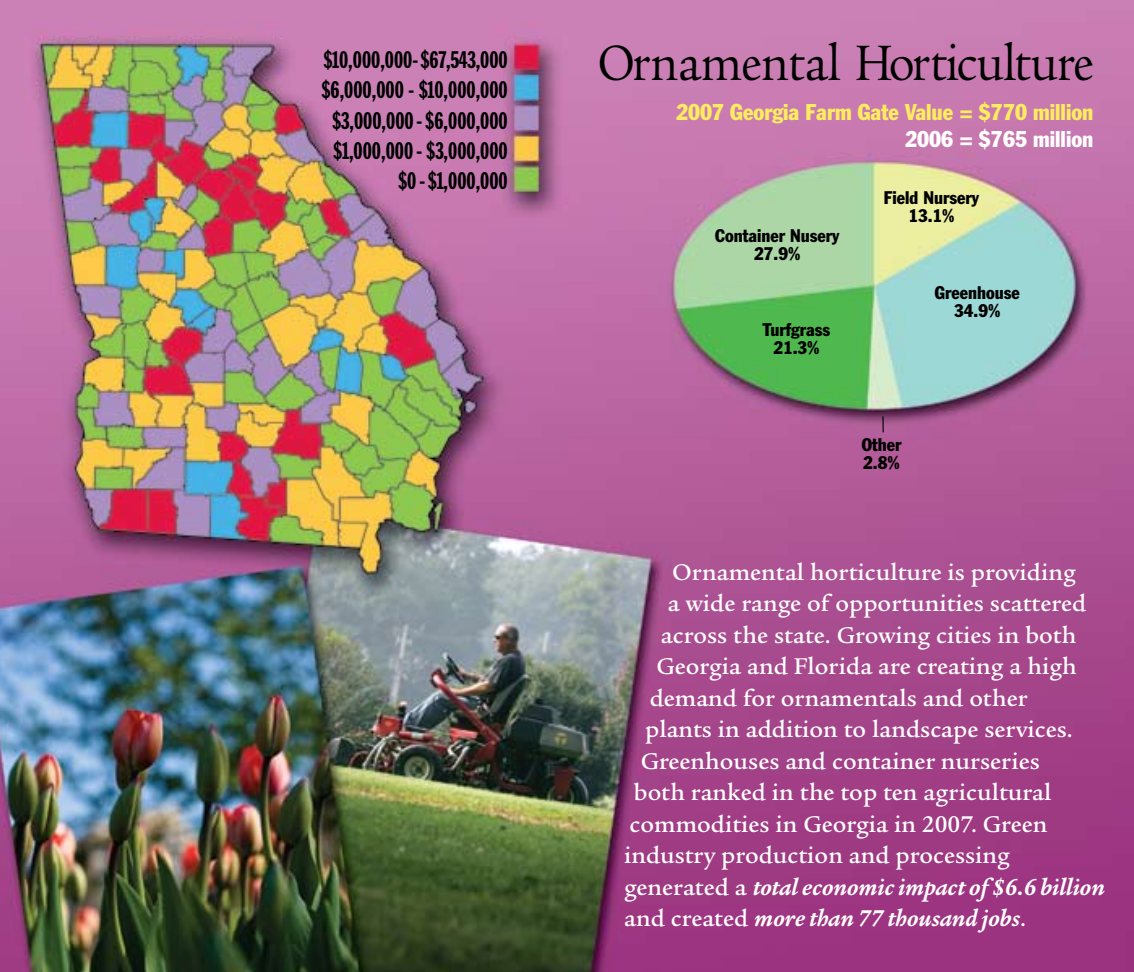
<style>
.page{position:relative;width:1134px;height:972px;background:#fff}
.page>*{position:absolute;margin:0;border:0;box-sizing:border-box;transform-origin:0 0}
.t1{font:54px "Legacy Ser ITC";letter-spacing:-.02em;color:#000;scale:.9 1}
.t2{font:500 24.75px "Legacy Ser ITC";color:#fff}
.t3{font:italic 700 24.75px "Legacy Ser ITC";color:#fff}
.t4{font:23.62px/30.4px "Franklin Gothic Extra Cond";color:#000;text-align:right}
.t5{font:condensed 22.5px "Franklin Gothic";color:#ffed5f}
.t6{font:condensed 22.5px "Franklin Gothic";color:#fff}
.t7{font:condensed 18px/18px "Franklin Gothic";color:#000;text-align:center}
.s1{font-weight:500;font-style:normal}
</style>
<div class="page">
<img style="left:0;top:0;width:1134px;height:972px">
<svg style="left:882px;top:416px;width:2px;height:16px"></svg>
<p class="t4" style="left:321px;top:45px;width:188px">$10,000,000- $67,543,000 $6,000,000 - $10,000,000 $3,000,000 - $6,000,000 $1,000,000 - $3,000,000 $0 - $1,000,000</p>
<h1 class="t1" style="left:597px;top:32px;width:553px">Ornamental Horticulture</h1>
<p class="t5" style="left:676px;top:99px;width:419px">2007 Georgia Farm Gate Value = $770 million</p>
<p class="t6" style="left:905px;top:126px;width:190px">2006 = $765 million</p>
<p class="t7" style="left:715px;top:227px;width:126px">Container Nusery<br>27.9%</p>
<p class="t7" style="left:763px;top:320px;width:69px">Turfgrass<br>21.3%</p>
<p class="t7" style="left:884px;top:188px;width:97px">Field Nursery<br>13.1%</p>
<p class="t7" style="left:935px;top:284px;width:87px">Greenhouse<br>34.9%</p>
<p class="t7" style="left:862px;top:435px;width:41px;text-align:left">Other<br>2.8%</p>
<p class="t2" style="left:672px;top:558px;width:405px">Ornamental horticulture is providing</p>
<p class="t2" style="left:668px;top:589px;width:420px">a wide range of opportunities scattered</p>
<p class="t2" style="left:661px;top:621px;width:417px">across the state. Growing cities in both</p>
<p class="t2" style="left:656px;top:652px;width:422px">Georgia and Florida are creating a high</p>
<p class="t2" style="left:650px;top:684px;width:379px">demand for ornamentals and other</p>
<p class="t2" style="left:645px;top:715px;width:429px">plants in addition to landscape services.</p>
<p class="t2" style="left:641px;top:747px;width:401px">Greenhouses and container nurseries</p>
<p class="t2" style="left:634px;top:778px;width:419px">both ranked in the top ten agricultural</p>
<p class="t2" style="left:629px;top:810px;width:420px">commodities in Georgia in 2007. Green</p>
<p class="t2" style="left:624px;top:841px;width:387px">industry production and processing</p>
<p class="t3" style="left:624px;top:873px;width:482px"><span class="s1">generated a</span> total economic impact of $6.6 billion</p>
<p class="t3" style="left:624px;top:904px;width:403px"><span class="s1">and created</span> more than 77 thousand jobs<span class="s1">.</span></p>
</div>
